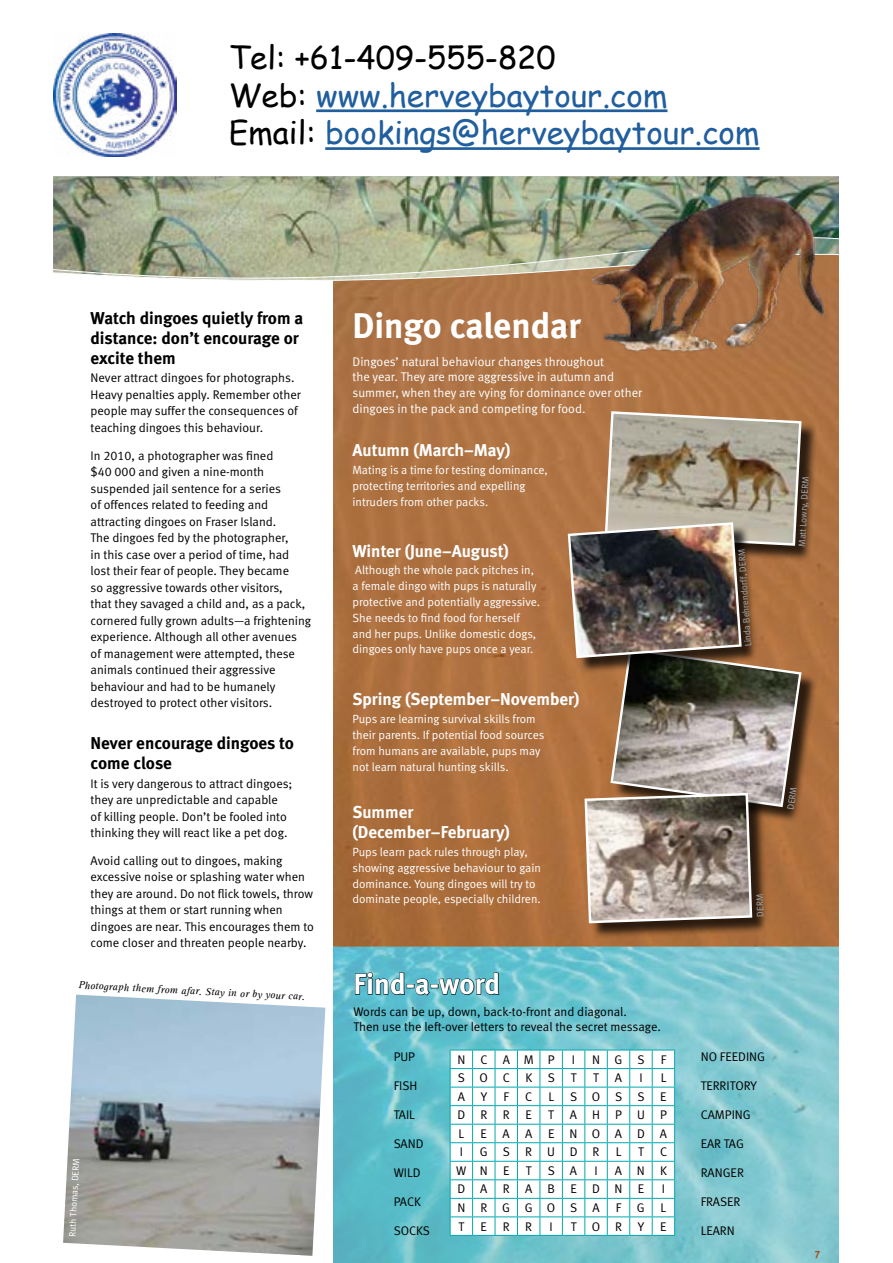
<style>
.page{position:relative;width:893px;height:1263px;background:#fff}
.page>*{position:absolute;margin:0;border:0;box-sizing:border-box;transform-origin:0 0}
.t1{font:35.7px "Meta Bold LF";letter-spacing:-.005em;color:#fff}
.t2{font:31.5px/37.8px "Comic Sans MS";color:#215e9e}
.t3{font:29.1px "Meta Bold LF";color:#fff}
.t4{font:17.1px/19.8px "Meta Bold LF";color:#000}
.t5{font:17.1px/19.8px "Meta Bold LF";color:#fff}
.t6{font:12.6px/16.5px "Meta Normal LF";color:#000}
.t7{font:12.6px/15.9px "Meta Normal LF";color:#fff}
.t8{font:12.6px/18.6px "Meta Normal LF";letter-spacing:1.215em;color:#000}
.t9{font:12.6px "Meta Normal LF";letter-spacing:1.19em;color:#000}
.t10{font:11.85px/15.9px "Meta Normal LF";color:#fff}
.t11{font:italic 10.5px "Rotis Serif";color:#000}
.t12{font:10.5px "Meta Bold LF";color:#a1501c}
.t13{font:9.3px "Meta Normal LF";color:#a7a9ac}
.t14{font:9.3px "Meta Normal LF";color:#fff}
.s1{color:#000}
</style>
<div class="page">
<img style="left:53px;top:34px;width:123px;height:122px">
<hr style="left:316px;top:109px;width:351px;height:3px;background:#215e9e">
<hr style="left:325px;top:147px;width:434px;height:3px;background:#215e9e">
<img style="left:334px;top:946px;width:505px;height:317px">
<img style="left:63px;top:994px;width:262px;height:262px">
<img style="left:334px;top:353px;width:505px;height:593px">
<img style="left:53px;top:176px;width:786px;height:43px">
<svg style="left:53px;top:219px;width:786px;height:134px"></svg>
<div style="left:607px;top:413px;width:210px;height:148px;background:#000;opacity:.75"></div>
<div style="left:612px;top:650px;width:205px;height:173px;background:#000;opacity:.75"></div>
<img style="left:355px;top:410px;width:448px;height:826px">
<img style="left:587px;top:188px;width:241px;height:170px">
<h2 class="t2" style="left:229px;top:37px;width:532px"><span class="s1">Tel: +61-409-555-820<br>Web:</span> www.herveybaytour.com<br><span class="s1">Email:</span> bookings@herveybaytour.com</h2>
<h3 class="t4" style="left:91px;top:308px;width:214px">Watch dingoes quietly from a distance: don’t encourage or excite them</h3>
<p class="t6" style="left:91px;top:369px;width:212px">Never attract dingoes for photographs.<br>Heavy penalties apply. Remember other people may suffer the consequences of teaching dingoes this behaviour.</p>
<p class="t6" style="left:91px;top:447px;width:222px">In 2010, a photographer was fined<br>$40 000 and given a nine-month suspended jail sentence for a series<br>of offences related to feeding and attracting dingoes on Fraser Island.<br>The dingoes fed by the photographer,<br>in this case over a period of time, had lost their fear of people. They became<br>so aggressive towards other visitors,<br>that they savaged a child and, as a pack, cornered fully grown adults—a frightening experience. Although all other avenues<br>of management were attempted, these animals continued their aggressive behaviour and had to be humanely destroyed to protect other visitors.</p>
<h3 class="t4" style="left:91px;top:733px;width:205px">Never encourage dingoes to come close</h3>
<p class="t6" style="left:91px;top:775px;width:203px">It is very dangerous to attract dingoes; they are unpredictable and capable<br>of killing people. Don’t be fooled into thinking they will react like a pet dog.</p>
<p class="t6" style="left:91px;top:852px;width:225px">Avoid calling out to dingoes, making excessive noise or splashing water when they are around. Do not flick towels, throw things at them or start running when dingoes are near. This encourages them to come closer and threaten people nearby.</p>
<p class="t11" style="left:79px;top:979px;width:228px;rotate:3deg">Photograph them from afar. Stay in or by your car.</p>
<p class="t14" style="left:67px;top:1236px;width:80px;rotate:-87deg">Ruth Thomas, DERM</p>
<h1 class="t1" style="left:352px;top:305px;width:230px">Dingo calendar</h1>
<p class="t7" style="left:352px;top:353px;width:291px">Dingoes’ natural behaviour changes throughout<br>the year. They are more aggressive in autumn and summer, when they are vying for dominance over other dingoes in the pack and competing for food.</p>
<h3 class="t5" style="left:352px;top:441px;width:159px">Autumn (March–May)</h3>
<p class="t10" style="left:352px;top:462px;width:197px">Mating is a time for testing dominance, protecting territories and expelling intruders from other packs.</p>
<h3 class="t5" style="left:352px;top:541px;width:158px">Winter (June–August)</h3>
<p class="t10" style="left:352px;top:562px;width:189px">Although the whole pack pitches in, a female dingo with pups is naturally protective and potentially aggressive.<br>She needs to find food for herself and her pups. Unlike domestic dogs, dingoes only have pups once a year.</p>
<h3 class="t5" style="left:352px;top:689px;width:229px">Spring (September–November)</h3>
<p class="t10" style="left:352px;top:711px;width:193px">Pups are learning survival skills from their parents. If potential food sources from humans are available, pups may not learn natural hunting skills.</p>
<h3 class="t5" style="left:352px;top:802px;width:159px">Summer (December–February)</h3>
<p class="t10" style="left:352px;top:844px;width:190px">Pups learn pack rules through play, showing aggressive behaviour to gain dominance. Young dingoes will try to dominate people, especially children.</p>
<h3 class="t3" style="left:353px;top:967px;width:148px">Find-a-word</h3>
<p class="t6" style="left:353px;top:1004px;width:309px;line-height:14.5px">Words can be up, down, back-to-front and diagonal.<br>Then use the left-over letters to reveal the secret message.</p>
<p class="t6" style="left:394px;top:1048px;width:23px">PUP</p>
<p class="t6" style="left:394px;top:1077px;width:25px">FISH</p>
<p class="t6" style="left:394px;top:1106px;width:23px">TAIL</p>
<p class="t6" style="left:394px;top:1135px;width:31px">SAND</p>
<p class="t6" style="left:394px;top:1164px;width:28px">WILD</p>
<p class="t6" style="left:394px;top:1193px;width:29px">PACK</p>
<p class="t6" style="left:394px;top:1223px;width:38px">SOCKS</p>
<p class="t6" style="left:457px;top:1051px;width:99px">NCAMP</p>
<p class="t6" style="left:572px;top:1051px;width:5px">I</p>
<p class="t6" style="left:592px;top:1051px;width:54px">NGS</p>
<p class="t6" style="left:661px;top:1051px;width:7px">F</p>
<p class="t6" style="left:458px;top:1069px;width:98px">SOCKS</p>
<p class="t6" style="left:571px;top:1069px;width:7px">T</p>
<p class="t6" style="left:593px;top:1069px;width:7px">T</p>
<p class="t6" style="left:615px;top:1069px;width:9px">A</p>
<p class="t6" style="left:639px;top:1069px;width:5px">I</p>
<p class="t6" style="left:661px;top:1069px;width:7px">L</p>
<p class="t6" style="left:458px;top:1088px;width:9px">A</p>
<p class="t6" style="left:481px;top:1088px;width:8px">Y</p>
<p class="t6" style="left:504px;top:1088px;width:7px">F</p>
<p class="t6" style="left:525px;top:1088px;width:9px">C</p>
<p class="t6" style="left:548px;top:1088px;width:7px">L</p>
<p class="t6" style="left:570px;top:1088px;width:98px">SOSSE</p>
<p class="t6" style="left:457px;top:1106px;width:54px">DRR</p>
<p class="t6" style="left:525px;top:1106px;width:8px">E</p>
<p class="t6" style="left:548px;top:1106px;width:7px">T</p>
<p class="t6" style="left:570px;top:1106px;width:98px">AHPUP</p>
<p class="t6" style="left:459px;top:1125px;width:7px">L</p>
<p class="t6" style="left:481px;top:1125px;width:53px">EAA</p>
<p class="t6" style="left:548px;top:1125px;width:120px">ENOADA</p>
<p class="t6" style="left:460px;top:1143px;width:5px">I</p>
<p class="t6" style="left:480px;top:1143px;width:121px">GSRUDR</p>
<p class="t6" style="left:616px;top:1143px;width:7px">L</p>
<p class="t6" style="left:638px;top:1143px;width:7px">T</p>
<p class="t6" style="left:660px;top:1143px;width:9px">C</p>
<p class="t6" style="left:456px;top:1162px;width:55px">WNE</p>
<p class="t6" style="left:526px;top:1162px;width:7px">T</p>
<p class="t6" style="left:548px;top:1162px;width:31px">S A</p>
<p class="t6" style="left:594px;top:1162px;width:5px">I</p>
<p class="t8" style="left:457px;top:1161px;width:211px;text-indent:157px">ANK<br>DARABEDNE</p>
<p class="t6" style="left:662px;top:1181px;width:5px">I</p>
<p class="t9" style="left:457px;top:1200px;width:144px">NRGGOSA</p>
<p class="t6" style="left:616px;top:1199px;width:7px">F</p>
<p class="t6" style="left:637px;top:1199px;width:9px">G</p>
<p class="t6" style="left:661px;top:1199px;width:7px">L</p>
<p class="t6" style="left:458px;top:1218px;width:7px">T</p>
<p class="t6" style="left:481px;top:1218px;width:8px">E</p>
<p class="t6" style="left:503px;top:1218px;width:31px">R R</p>
<p class="t6" style="left:549px;top:1218px;width:5px">I</p>
<p class="t6" style="left:571px;top:1218px;width:53px">TOR</p>
<p class="t6" style="left:638px;top:1218px;width:8px">Y</p>
<p class="t6" style="left:660px;top:1218px;width:8px">E</p>
<p class="t13" style="left:743px;top:647px;width:99px;rotate:-94deg">Linda Behrendorff, DERM</p>
<p class="t13" style="left:796px;top:546px;width:71px;rotate:-87deg">Matt Lowry, DERM</p>
<p class="t13" style="left:785px;top:809px;width:24px;rotate:-82deg">DERM</p>
<p class="t13" style="left:755px;top:917px;width:24px;rotate:-92deg">DERM</p>
<p class="t6" style="left:701px;top:1048px;width:66px">NO FEEDING</p>
<p class="t6" style="left:701px;top:1077px;width:58px">TERRITORY</p>
<p class="t6" style="left:701px;top:1106px;width:52px">CAMPING</p>
<p class="t6" style="left:701px;top:1135px;width:45px">EAR TAG</p>
<p class="t6" style="left:701px;top:1164px;width:45px">RANGER</p>
<p class="t6" style="left:701px;top:1193px;width:41px">FRASER</p>
<p class="t6" style="left:701px;top:1223px;width:36px">LEARN</p>
<p class="t12" style="left:814px;top:1248px;width:7px">7</p>
</div>
